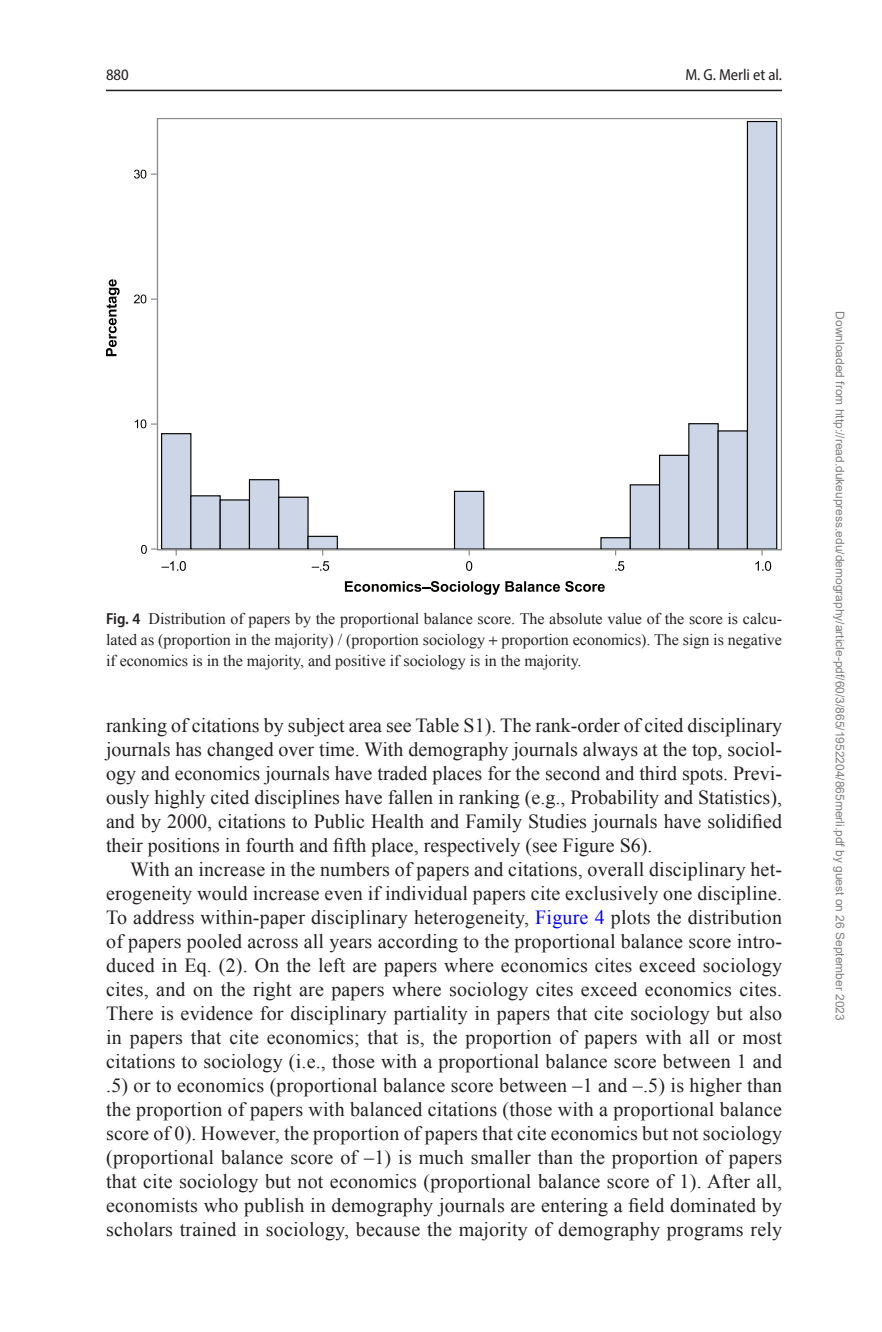
<style>
.page{position:relative;width:882px;height:1332px;background:#fff}
.page>*{position:absolute;margin:0;border:0;box-sizing:border-box;transform-origin:0 0}
.t1{font:20px/24px "Times New Roman";letter-spacing:.005em;color:#231f20;text-align:justify}
.t2{font:16px/21px "Times New Roman";color:#231f20;text-align:justify}
.t3{font:semi-condensed 16px "Myriad Pro";letter-spacing:-.005em;color:#231f20}
.t4{font:12px "Arial";color:#808080}
.s1{font-family:"Myriad Pro";font-weight:600;font-stretch:semi-condensed}
.s2{color:#00f}
</style>
<div class="page">
<hr style="left:106px;top:90px;width:676px;height:1px;background:#231f20">
<hr style="left:157px;top:118px;width:624px;height:1px;background:#86898c">
<hr style="left:781px;top:118px;width:1px;height:432px;background:#86898c">
<hr style="left:157px;top:549px;width:625px;height:1px;background:#86898c">
<hr style="left:157px;top:118px;width:1px;height:432px;background:#86898c">
<svg style="left:106px;top:279px;width:14px;height:77px"></svg>
<svg style="left:345px;top:581px;width:260px;height:14px"></svg>
<svg style="left:134px;top:120px;width:644px;height:451px"></svg>
<p class="t3" style="left:106px;top:65px;width:24px">880</p>
<p class="t3" style="left:686px;top:65px;width:98px">M. G. Merli et al.</p>
<p class="t2" style="left:106px;top:608px;width:678px"><span class="s1">Fig. 4</span> Distribution of papers by the proportional balance score. The absolute value of the score is calcu&shy;lated as (proportion in the majority) / (proportion sociology proportion economics). The sign is negative if economics is in the majority, and positive if sociology is in the majority.</p>
<p class="t1" style="left:106px;top:713px;width:678px">ranking of citations by subject area see Table S1). The rank-order of cited disciplinary journals has changed over time. With demography journals always at the top, sociol&shy;ogy and economics journals have traded places for the second and third spots. Previ&shy;ously highly cited disciplines have fallen in ranking (e.g., Probability and Statistics), and by 2000, citations to Public Health and Family Studies journals have solidified their positions in fourth and fifth place, respectively (see Figure S6).</p>
<p class="t1" style="left:106px;top:857px;width:678px;text-indent:24px">With an increase in the numbers of papers and citations, overall disciplinary het&shy;erogeneity would increase even if individual papers cite exclusively one discipline.<br>To address within-paper disciplinary heterogeneity, <span class="s2">Figure 4</span> plots the distribution of papers pooled across all years according to the proportional balance score intro&shy;duced in Eq. (2). On the left are papers where economics cites exceed sociology cites, and on the right are papers where sociology cites exceed economics cites.<br>There is evidence for disciplinary partiality in papers that cite sociology but also in papers that cite economics; that is, the proportion of papers with all or most citations to sociology (i.e., those with a proportional balance score between 1 and .5) or to economics (proportional balance score between ‒1 and ‒.5) is higher than the proportion of papers with balanced citations (those with a proportional balance score of 0). However, the proportion of papers that cite economics but not sociology (proportional balance score of ‒1) is much smaller than the proportion of papers that cite sociology but not economics (proportional balance score of 1). After all, economists who publish in demography journals are entering a field dominated by scholars trained in sociology, because the majority of demography programs rely</p>
<p class="t4" style="left:845px;top:311px;width:711px;rotate:90deg">Downloaded from http://read.dukeupress.edu/demography/article-pdf/60/3/865/1952204/865merli.pdf by guest on 26 September 2023</p>
</div>
